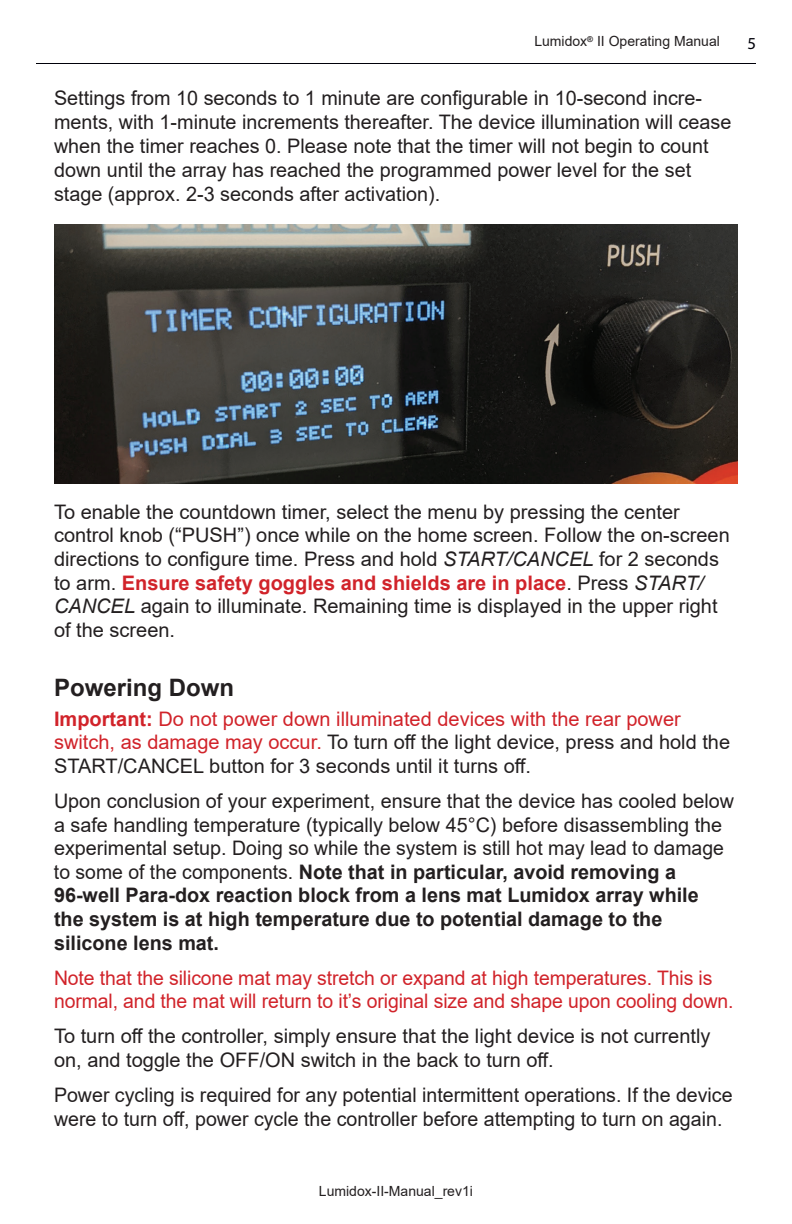
<style>
.page{position:relative;width:792px;height:1224px;background:#fff}
.page>*{position:absolute;margin:0;border:0;box-sizing:border-box;transform-origin:0 0}
.t1{font:700 24px "Arial";color:#231f20}
.t2{font:20px/23.6px "Arial";color:#231f20}
.t3{font:20px/23.6px "Arial";letter-spacing:-.005em;color:#d1232a}
.t4{font:16.8px "Myriad Pro";color:#000009}
.t5{font:14px "Arial";color:#231f20}
.s1{font-style:italic}
.s2{font-weight:700;color:#d1232a}
.s3{color:#d1232a}
.s4{font-weight:700}
</style>
<div class="page">
<img style="left:54px;top:224px;width:684px;height:260px">
<hr style="left:36px;top:63px;width:720px;height:1px;background:#000009">
<p class="t5" style="left:534px;top:32px;width:187px">Lumidox<sup>®</sup> II Operating Manual</p>
<p class="t4" style="left:747px;top:33px;width:10px">5</p>
<p class="t2" style="left:54px;top:85px;width:679px">Settings from 10 seconds to 1 minute are configurable in 10-second incre&shy;ments, with 1-minute increments thereafter. The device illumination will cease when the timer reaches 0. Please note that the timer will not begin to count down until the array has reached the programmed power level for the set stage (approx. 2-3 seconds after activation).</p>
<p class="t2" style="left:54px;top:500px;width:677px">To enable the countdown timer, select the menu by pressing the center control knob (“PUSH”) once while on the home screen. Follow the on-screen directions to configure time. Press and hold <span class="s1">START/CANCEL</span> for 2 seconds to arm. <span class="s2">Ensure safety goggles and shields are in place</span>. Press <span class="s1">START/ CANCEL</span> again to illuminate. Remaining time is displayed in the upper right of the screen.</p>
<p class="t1" style="left:54px;top:670px;width:182px">Powering Down</p>
<p class="t2" style="left:54px;top:707px;width:678px"><span class="s2">Important:</span> <span class="s3">Do not power down illuminated devices with the rear power switch, as damage may occur.</span> To turn off the light device, press and hold the<br>START/CANCEL button for 3 seconds until it turns off.</p>
<p class="t2" style="left:54px;top:789px;width:682px">Upon conclusion of your experiment, ensure that the device has cooled below a safe handling temperature (typically below 45°C) before disassembling the experimental setup. Doing so while the system is still hot may lead to damage to some of the components. <span class="s4">Note that in particular, avoid removing a 96-well Para-dox reaction block from a lens mat Lumidox array while<br>the system is at high temperature due to potential damage to the silicone lens mat.</span></p>
<p class="t3" style="left:54px;top:966px;width:681px">Note that the silicone mat may stretch or expand at high temperatures. This is normal, and the mat will return to it’s original size and shape upon cooling down.</p>
<p class="t2" style="left:54px;top:1024px;width:658px">To turn off the controller, simply ensure that the light device is not currently on, and toggle the OFF/ON switch in the back to turn off.</p>
<p class="t2" style="left:54px;top:1083px;width:680px">Power cycling is required for any potential intermittent operations. If the device were to turn off, power cycle the controller before attempting to turn on again.</p>
<p class="t5" style="left:319px;top:1181px;width:156px">Lumidox-II-Manual_rev1i</p>
</div>
